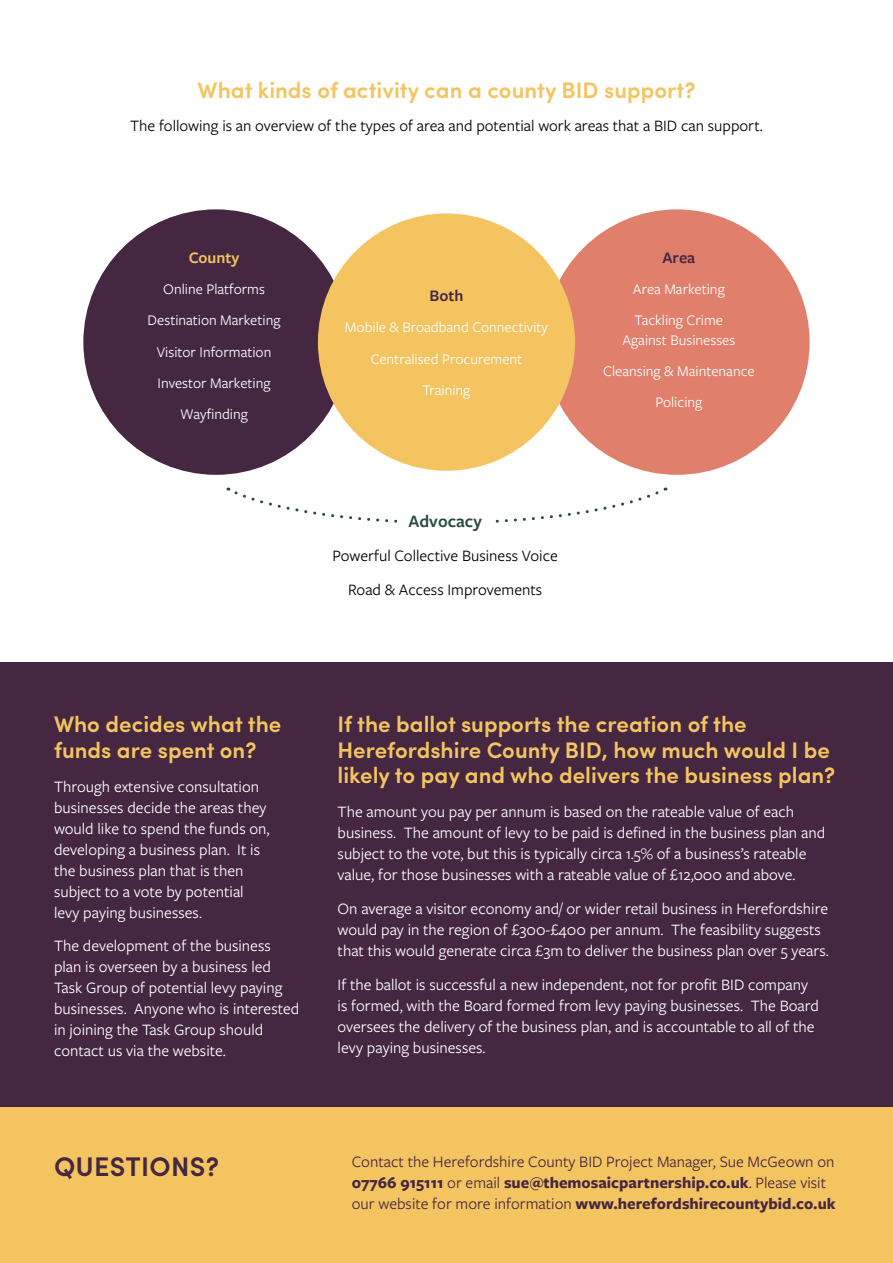
<style>
.page{position:relative;width:893px;height:1263px;background:#fff}
.page>*{position:absolute;margin:0;border:0;box-sizing:border-box;transform-origin:0 0}
.t1{font:600 27px "Sofia Pro";letter-spacing:.01em;color:#452742}
.t2{font:600 22.5px/25.5px "Sofia Pro";color:#f4c460}
.t3{font:600 18px "Freight Sans Pro";color:#294b45}
.t4{font:600 16.65px "Freight Sans Pro";color:#452742}
.t5{font:600 16.65px "Freight Sans Pro";color:#f4c460}
.t6{font:16.5px/21px "Freight Sans Pro";color:#fff}
.t7{font:16.5px/21px "Freight Sans Pro";color:#452742}
.t8{font:16.5px/33.8px "Freight Sans Pro";color:#000;text-align:center}
.t9{font:15.3px/31.2px "Freight Sans Pro";color:#fff;text-align:center}
.s1{font-weight:700}
</style>
<div class="page">
<div style="left:0;top:662px;width:893px;height:446px;background:#452742"></div>
<div style="left:83px;top:209px;width:266px;height:266px;background:#452742;border-radius:50%"></div>
<div style="left:544px;top:209px;width:266px;height:266px;background:#e07f6b;border-radius:50%"></div>
<div style="left:318px;top:213px;width:257px;height:258px;background:#f4c460;border-radius:50%"></div>
<svg style="left:228px;top:488px;width:438px;height:35px"></svg>
<div style="left:398px;top:500px;width:95px;height:37px;background:#fff"></div>
<div style="left:0;top:1108px;width:893px;height:155px;background:#f4c460"></div>
<h2 class="t2" style="left:198px;top:76px;width:499px">What kinds of activity can a county BID support?</h2>
<p class="t8" style="left:130px;top:108px;width:634px">The following is an overview of the types of area and potential work areas that a BID can support.</p>
<p class="t5" style="left:189px;top:246px;width:52px">County</p>
<p class="t9" style="left:148px;top:273px;width:134px">Online Platforms<br>Destination Marketing<br>Visitor Information<br>Investor Marketing<br>Wayfinding</p>
<p class="t4" style="left:430px;top:284px;width:35px">Both</p>
<p class="t9" style="left:345px;top:311px;width:205px">Mobile &amp; Broadband Connectivity<br>Centralised Procurement<br>Training</p>
<p class="t3" style="left:408px;top:509px;width:75px">Advocacy</p>
<p class="t8" style="left:332px;top:538px;width:227px">Powerful Collective Business Voice<br>Road &amp; Access Improvements</p>
<p class="t4" style="left:662px;top:246px;width:34px">Area</p>
<p class="t9" style="left:633px;top:273px;width:93px;text-align:left">Area Marketing<br>Tackling Crime</p>
<p class="t9" style="left:603px;top:324px;width:153px">Against Businesses<br>Cleansing &amp; Maintenance<br>Policing</p>
<h2 class="t2" style="left:54px;top:710px;width:229px">Who decides what the funds are spent on?</h2>
<p class="t6" style="left:54px;top:775px;width:217px">Through extensive consultation businesses decide the areas they would like to spend the funds on, developing a business plan. It is the business plan that is then subject to a vote by potential levy paying businesses.</p>
<p class="t6" style="left:54px;top:935px;width:247px">The development of the business plan is overseen by a business led<br>Task Group of potential levy paying businesses. Anyone who is interested in joining the Task Group should contact us via the website.</p>
<h2 class="t2" style="left:338px;top:710px;width:499px">If the ballot supports the creation of the<br>Herefordshire County BID, how much would I be likely to pay and who delivers the business plan?</h2>
<p class="t6" style="left:338px;top:800px;width:489px">The amount you pay per annum is based on the rateable value of each business. The amount of levy to be paid is defined in the business plan and subject to the vote, but this is typically circa 1.5% of a business’s rateable value, for those businesses with a rateable value of £12,000 and above.</p>
<p class="t6" style="left:338px;top:897px;width:493px">On average a visitor economy and/ or wider retail business in Herefordshire would pay in the region of £300-£400 per annum. The feasibility suggests that this would generate circa £3m to deliver the business plan over 5 years.</p>
<p class="t6" style="left:338px;top:973px;width:483px">If the ballot is successful a new independent, not for profit BID company is formed, with the Board formed from levy paying businesses. The Board oversees the delivery of the business plan, and is accountable to all of the levy paying businesses.</p>
<h1 class="t1" style="left:54px;top:1146px;width:166px">QUESTIONS?</h1>
<p class="t7" style="left:352px;top:1150px;width:485px">Contact the Herefordshire County BID Project Manager, Sue McGeown on<br><span class="s1">07766 915111</span> or email <span class="s1">sue@themosaicpartnership.co.uk</span>. Please visit our website for more information <span class="s1">www.herefordshirecountybid.co.uk</span></p>
</div>
